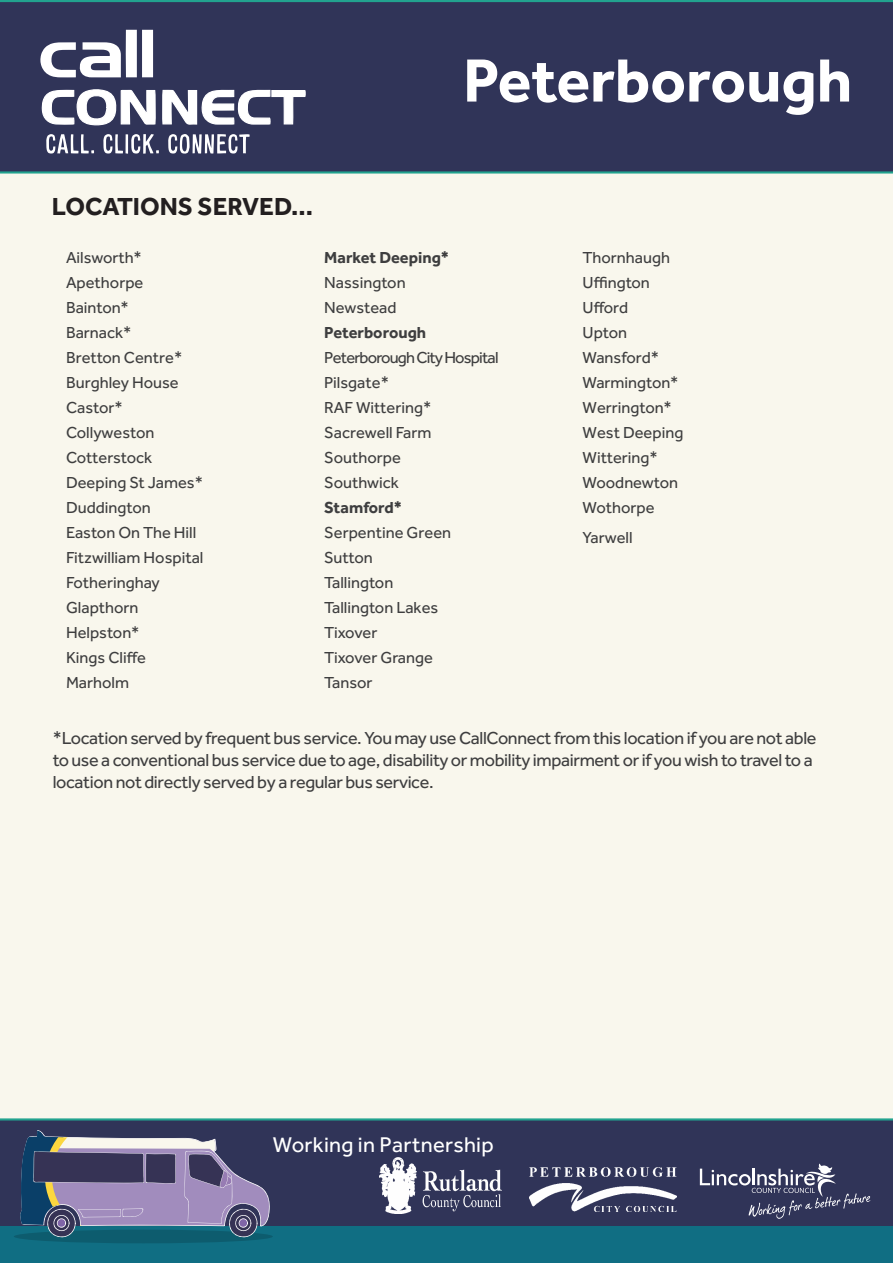
<style>
.page{position:relative;width:893px;height:1263px;background:#fff}
.page>*{position:absolute;margin:0;border:0;box-sizing:border-box;transform-origin:0 0}
.t1{font:700 63px "Effra";color:#fff}
.t2{font:700 25.5px "Effra";color:#231f20}
.t3{font:22.05px "Effra";letter-spacing:.01em;color:#fff}
.t4{font:18px/21.6px "Effra";letter-spacing:-.02em;color:#3e3e3f}
.t5{font:16.5px "Effra";color:#3e3e3f}
.t6{font:700 16.5px "Effra";color:#3e3e3f}
.t7{font:16.5px "Effra";letter-spacing:-.05em;color:#3e3e3f}
</style>
<div class="page">
<div style="left:0;top:174px;width:893px;height:944px;background:#f9f7ed"></div>
<div style="left:0;top:0;width:893px;height:174px;background:#303458"></div>
<svg style="left:40px;top:30px;width:113px;height:47px"></svg>
<svg style="left:41px;top:88px;width:115px;height:39px"></svg>
<svg style="left:162px;top:89px;width:144px;height:37px"></svg>
<svg style="left:46px;top:134px;width:204px;height:20px"></svg>
<div style="left:0;top:1118px;width:893px;height:108px;background:#303458"></div>
<svg style="left:700px;top:1163px;width:170px;height:56px;background:#4b4e6e"></svg>
<img style="left:530px;top:1167px;width:147px;height:45px">
<img style="left:379px;top:1158px;width:122px;height:55px">
<div style="left:0;top:1226px;width:893px;height:37px;background:#106e83"></div>
<div style="left:14px;top:1230px;width:259px;height:13px;background:#0d5c6e;border-radius:50%"></div>
<svg style="left:19px;top:1130px;width:251px;height:107px;background:#676a8b"></svg>
<p class="t1" style="left:463px;top:42px;width:391px">Peterborough</p>
<h2 class="t2" style="left:52px;top:191px;width:263px">LOCATIONS SERVED...</h2>
<p class="t5" style="left:66px;top:248px;width:77px">Ailsworth*</p>
<p class="t5" style="left:66px;top:273px;width:79px">Apethorpe</p>
<p class="t5" style="left:66px;top:298px;width:64px">Bainton*</p>
<p class="t5" style="left:66px;top:323px;width:67px">Barnack*</p>
<p class="t5" style="left:66px;top:348px;width:118px">Bretton Centre*</p>
<p class="t5" style="left:66px;top:373px;width:114px">Burghley House</p>
<p class="t5" style="left:66px;top:398px;width:58px">Castor*</p>
<p class="t5" style="left:66px;top:423px;width:90px">Collyweston</p>
<p class="t5" style="left:66px;top:448px;width:88px">Cotterstock</p>
<p class="t5" style="left:66px;top:473px;width:138px">Deeping St James*</p>
<p class="t5" style="left:66px;top:498px;width:86px">Duddington</p>
<p class="t5" style="left:66px;top:523px;width:132px">Easton On The Hill</p>
<p class="t5" style="left:66px;top:548px;width:139px">Fitzwilliam Hospital</p>
<p class="t5" style="left:66px;top:573px;width:95px">Fotheringhay</p>
<p class="t5" style="left:66px;top:598px;width:74px">Glapthorn</p>
<p class="t5" style="left:66px;top:623px;width:75px">Helpston*</p>
<p class="t5" style="left:66px;top:648px;width:82px">Kings Cliffe</p>
<p class="t5" style="left:66px;top:673px;width:65px">Marholm</p>
<p class="t6" style="left:324px;top:247px;width:126px">Market Deeping*</p>
<p class="t5" style="left:324px;top:273px;width:83px">Nassington</p>
<p class="t5" style="left:324px;top:298px;width:74px">Newstead</p>
<p class="t6" style="left:324px;top:322px;width:103px">Peterborough</p>
<p class="t7" style="left:324px;top:348px;width:176px">Peterborough City Hospital</p>
<p class="t5" style="left:324px;top:373px;width:66px">Pilsgate*</p>
<p class="t5" style="left:324px;top:398px;width:109px">RAF Wittering*</p>
<p class="t5" style="left:324px;top:423px;width:109px">Sacrewell Farm</p>
<p class="t5" style="left:324px;top:448px;width:78px">Southorpe</p>
<p class="t5" style="left:324px;top:473px;width:76px">Southwick</p>
<p class="t6" style="left:324px;top:497px;width:79px">Stamford*</p>
<p class="t5" style="left:324px;top:523px;width:128px">Serpentine Green</p>
<p class="t5" style="left:324px;top:548px;width:50px">Sutton</p>
<p class="t5" style="left:324px;top:573px;width:71px">Tallington</p>
<p class="t5" style="left:324px;top:598px;width:116px">Tallington Lakes</p>
<p class="t5" style="left:324px;top:623px;width:55px">Tixover</p>
<p class="t5" style="left:324px;top:648px;width:110px">Tixover Grange</p>
<p class="t5" style="left:324px;top:673px;width:50px">Tansor</p>
<p class="t5" style="left:583px;top:248px;width:89px">Thornhaugh</p>
<p class="t5" style="left:583px;top:273px;width:69px">Uffington</p>
<p class="t5" style="left:583px;top:298px;width:47px">Ufford</p>
<p class="t5" style="left:583px;top:323px;width:46px">Upton</p>
<p class="t5" style="left:583px;top:348px;width:78px">Wansford*</p>
<p class="t5" style="left:583px;top:373px;width:97px">Warmington*</p>
<p class="t5" style="left:583px;top:398px;width:91px">Werrington*</p>
<p class="t5" style="left:583px;top:423px;width:102px">West Deeping</p>
<p class="t5" style="left:583px;top:448px;width:77px">Wittering*</p>
<p class="t5" style="left:583px;top:473px;width:97px">Woodnewton</p>
<p class="t5" style="left:583px;top:498px;width:73px">Wothorpe</p>
<p class="t5" style="left:583px;top:528px;width:52px">Yarwell</p>
<p class="t4" style="left:53px;top:727px;width:765px">*Location served by frequent bus service. You may use CallConnect from this location if you are not able to use a conventional bus service due to age, disability or mobility impairment or if you wish to travel to a location not directly served by a regular bus service.</p>
<h3 class="t3" style="left:273px;top:1132px;width:222px">Working in Partnership</h3>
</div>
